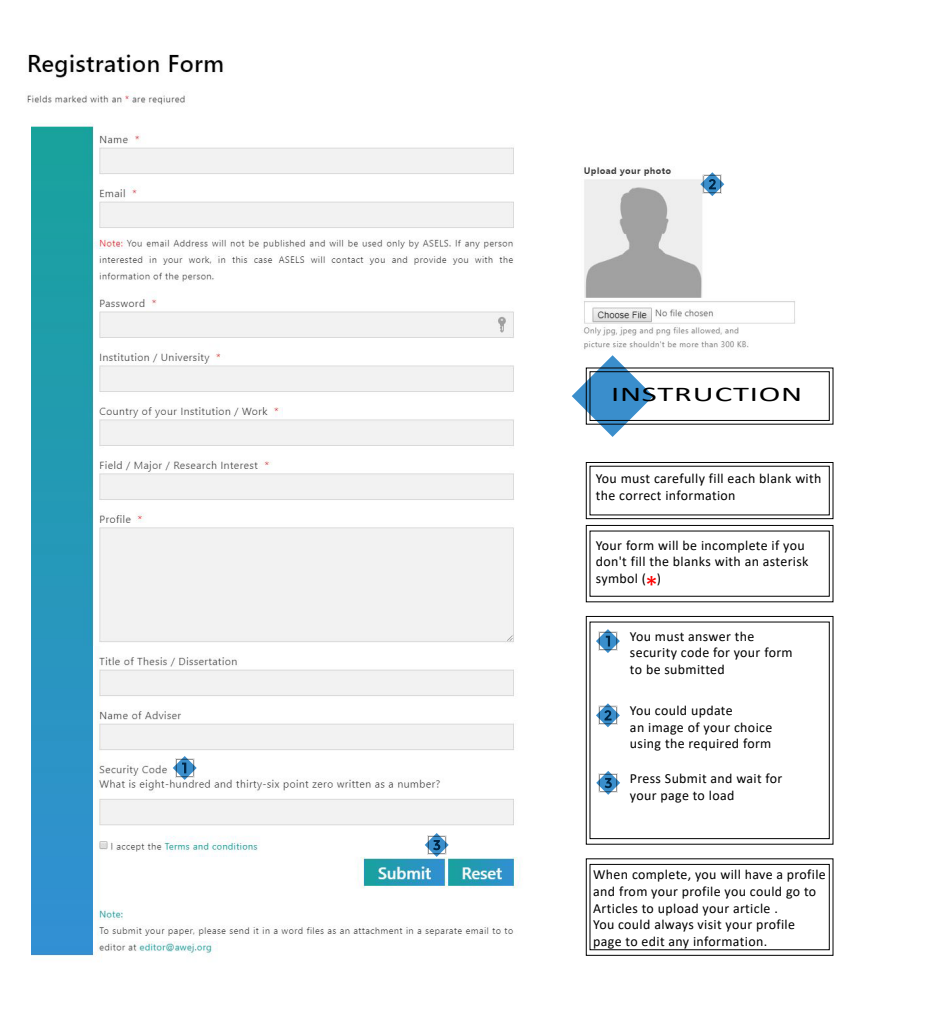
<style>
.page{position:relative;width:945px;height:1029px;background:#fff}
.page>*{position:absolute;margin:0;border:0;box-sizing:border-box;transform-origin:0 0}
.t1{font:26.16px "Calibri";color:#f00}
.t2{font:21px "Calibri";letter-spacing:.025em;color:#000;scale:1.56 1}
.t3{font:13.91px/16.7px "Calibri";letter-spacing:.025em;color:#000}
</style>
<div class="page">
<img style="left:583px;top:167px;width:212px;height:183px">
<img style="left:27px;top:54px;width:487px;height:593px">
<img style="left:31px;top:647px;width:489px;height:311px">
<div style="left:0;top:105px;width:30px;height:924px;background:#fff"></div>
<div style="left:586px;top:462px;width:247px;height:57px;border:1px solid #000"></div>
<div style="left:586px;top:525px;width:247px;height:77px;border:1px solid #000"></div>
<div style="left:586px;top:616px;width:247px;height:228px;border:1px solid #000"></div>
<div style="left:590px;top:622px;width:240px;height:217px;border:1px solid #000"></div>
<div style="left:590px;top:864px;width:240px;height:86px;border:1px solid #000"></div>
<svg style="left:173px;top:756px;width:24px;height:24px"></svg>
<svg style="left:596px;top:629px;width:24px;height:24px"></svg>
<svg style="left:700px;top:172px;width:24px;height:24px"></svg>
<svg style="left:596px;top:703px;width:24px;height:24px"></svg>
<svg style="left:425px;top:833px;width:24px;height:24px"></svg>
<svg style="left:596px;top:771px;width:24px;height:24px"></svg>
<svg style="left:572px;top:355px;width:81px;height:82px"></svg>
<div style="left:590px;top:371px;width:240px;height:50px;border:1px solid #000"></div>
<h2 class="t2" style="left:611px;top:380px;width:124px">INSTRUCTION</h2>
<p class="t3" style="left:596px;top:470px;width:227px">You must carefully fill each blank with the correct information</p>
<p class="t3" style="left:596px;top:536px;width:214px">Your form will be incomplete if you don't fill the blanks with an asterisk symbol ( )</p>
<h1 class="t1" style="left:645px;top:567px;width:15px">*</h1>
<p class="t3" style="left:630px;top:627px;width:164px">You must answer the security code for your form to be submitted</p>
<p class="t3" style="left:630px;top:702px;width:144px">You could update<br>an image of your choice using the required form</p>
<p class="t3" style="left:630px;top:770px;width:154px">Press Submit and wait for your page to load</p>
<p class="t3" style="left:593px;top:866px;width:234px">When complete, you will have a profile and from your profile you could go to Articles to upload your article .<br>You could always visit your profile page to edit any information.</p>
</div>
